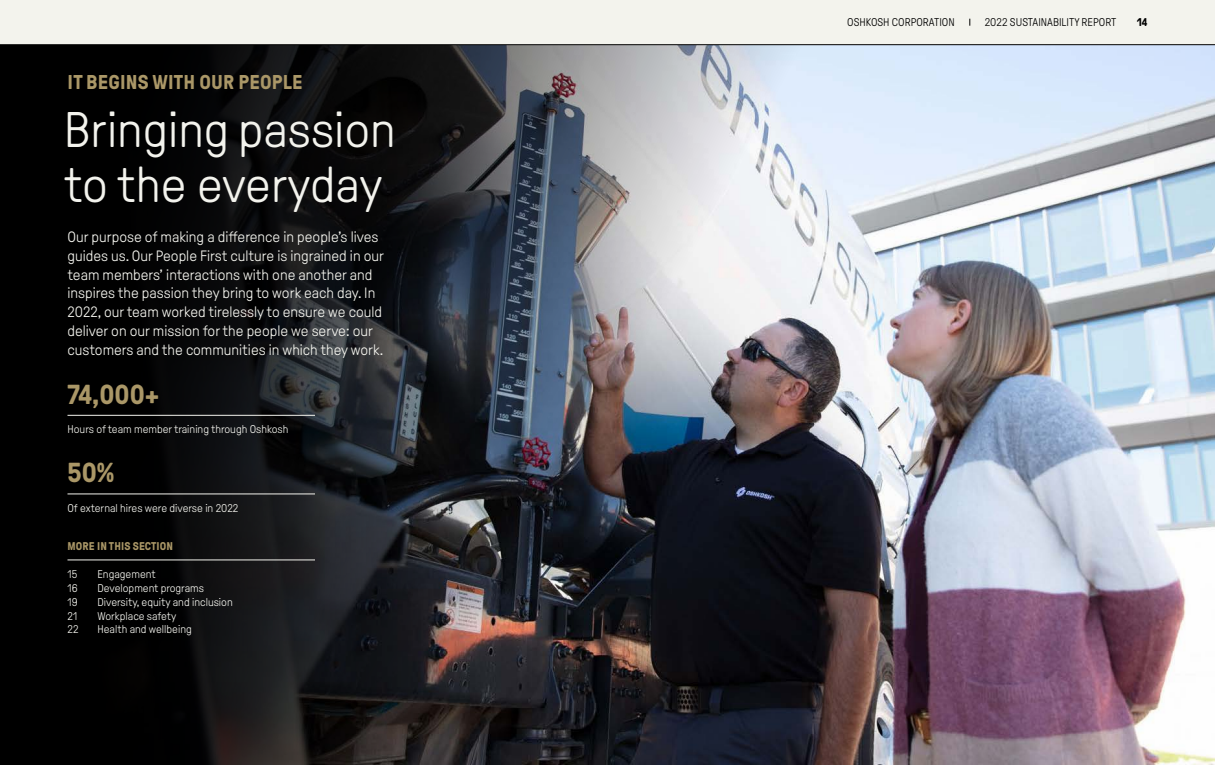
<style>
.page{position:relative;width:1215px;height:765px;background:#fff}
.page>*{position:absolute;margin:0;border:0;box-sizing:border-box;transform-origin:0 0}
.t1{font:300 50px/55px "GT Pressura Pro";color:#f3f3ed}
.t2{font:700 27.5px "GT Pressura Pro";color:#aa9767}
.t3{font:700 20px "GT Pressura Pro";letter-spacing:.01em;color:#aa9767}
.t4{font:300 15px/18.8px "GT Pressura Pro";color:#f3f3ed}
.t5{font:300 11.25px "GT Pressura Pro";color:#f3f3ed}
.t6{font:300 11.25px "GT Pressura Pro";color:#000}
.t7{font:700 11.25px "GT Pressura Pro";letter-spacing:.01em;color:#aa9767}
.t8{font:700 11.25px "GT Pressura Pro";color:#000}
</style>
<div class="page">
<img style="left:0;top:45px;width:1215px;height:720px">
<hr style="left:68px;top:560px;width:247px;height:1px;background:#f3f3ed">
<hr style="left:68px;top:415px;width:247px;height:1px;background:#f3f3ed">
<hr style="left:68px;top:494px;width:247px;height:1px;background:#f3f3ed">
<div style="left:0;top:0;width:1215px;height:45px;background:#f3f3ed"></div>
<hr style="left:0;top:44px;width:1215px;height:1px;background:#000">
<h3 class="t3" style="left:68px;top:71px;width:236px">IT BEGINS WITH OUR PEOPLE</h3>
<h1 class="t1" style="left:64px;top:102px;width:334px">Bringing passion to the everyday</h1>
<p class="t4" style="left:68px;top:228px;width:318px">Our purpose of making a difference in people’s lives guides us. Our People First culture is ingrained in our team members’ interactions with one another and inspires the passion they bring to work each day. In 2022, our team worked tirelessly to ensure we could deliver on our mission for the people we serve: our customers and the communities in which they work.</p>
<h2 class="t2" style="left:68px;top:380px;width:93px">74,000+</h2>
<p class="t5" style="left:68px;top:423px;width:222px">Hours of team member training through Oshkosh</p>
<h2 class="t2" style="left:68px;top:458px;width:48px">50%</h2>
<p class="t5" style="left:68px;top:502px;width:173px">Of external hires were diverse in 2022</p>
<p class="t7" style="left:68px;top:540px;width:107px">MORE IN THIS SECTION</p>
<p class="t5" style="left:67px;top:569px;width:11px">15</p>
<p class="t5" style="left:98px;top:569px;width:60px">Engagement</p>
<p class="t5" style="left:67px;top:582px;width:12px">16</p>
<p class="t5" style="left:98px;top:582px;width:108px">Development programs</p>
<p class="t5" style="left:67px;top:596px;width:12px">19</p>
<p class="t5" style="left:98px;top:596px;width:137px">Diversity, equity and inclusion</p>
<p class="t5" style="left:67px;top:610px;width:11px">21</p>
<p class="t5" style="left:98px;top:610px;width:80px">Workplace safety</p>
<p class="t5" style="left:67px;top:624px;width:13px">22</p>
<p class="t5" style="left:98px;top:624px;width:96px">Health and wellbeing</p>
<p class="t6" style="left:847px;top:16px;width:109px">OSHKOSH CORPORATION</p>
<p class="t6" style="left:985px;top:16px;width:133px">2022 SUSTAINABILITY REPORT</p>
<p class="t8" style="left:1137px;top:16px;width:12px">14</p>
</div>
